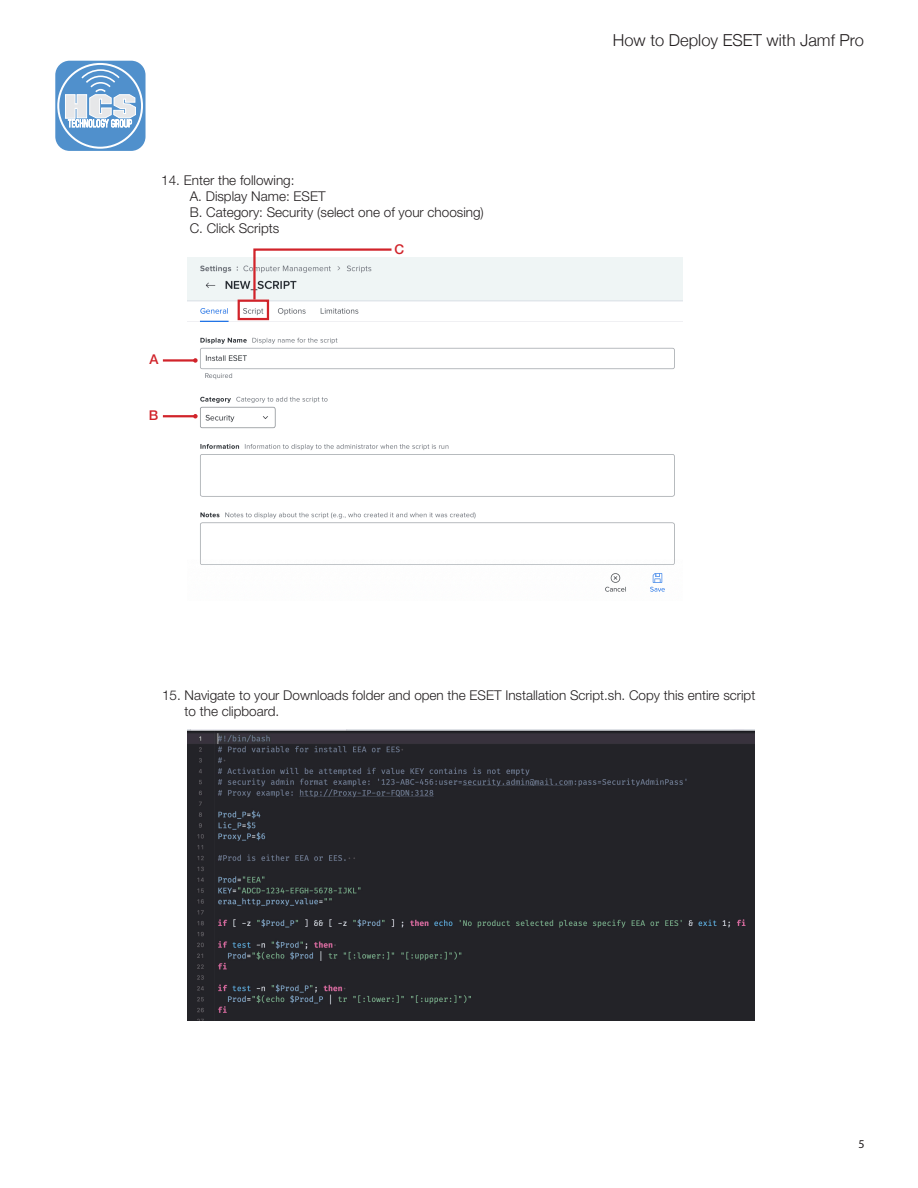
<style>
.page{position:relative;width:918px;height:1188px;background:#fff}
.page>*{position:absolute;margin:0;border:0;box-sizing:border-box;transform-origin:0 0}
.t1{font:300 16.5px "Helvetica Neue";color:#231f20}
.Copy-space_numbering{font:300 13.5px/16.2px "Helvetica Neue LT Std";color:#231f20}
.Copy-Helvetica_Light{font:300 13.5px "Helvetica Neue LT Std";color:#231f20}
.Copy-Helvetica_Lighg{font:300 13.5px "Helvetica Neue LT Std";color:#231f20}
.Copy-space_numbering-2{font:500 13.5px "Helvetica Neue LT Std";color:#d1232a}
.t2{font:12px "Myriad Pro";color:#231f20}
</style>
<div class="page">
<svg style="left:54px;top:59px;width:93px;height:93px"></svg>
<div style="left:55px;top:61px;width:91px;height:90px;background:#5090cc;border-radius:14px"></div>
<svg style="left:65px;top:68px;width:71px;height:61px"></svg>
<div style="left:57px;top:63px;width:86px;height:86px;border:2px solid #fff;border-radius:50%"></div>
<img style="left:187px;top:257px;width:495px;height:335px">
<img style="left:187px;top:730px;width:568px;height:290px">
<hr style="left:163px;top:415px;width:32px;height:2px;background:#d1232a">
<svg style="left:193px;top:414px;width:5px;height:4px"></svg>
<hr style="left:163px;top:359px;width:32px;height:3px;background:#d1232a">
<svg style="left:193px;top:358px;width:5px;height:5px"></svg>
<div style="left:238px;top:300px;width:31px;height:20px;border:2px solid #d1232a"></div>
<svg style="left:252px;top:248px;width:142px;height:54px"></svg>
<p class="Copy-Helvetica_Lighg" style="left:161px;top:172px;width:135px">14. Enter the following:</p>
<p class="Copy-Helvetica_Light" style="left:190px;top:188px;width:137px">A. Display Name: ESET</p>
<p class="Copy-Helvetica_Light" style="left:190px;top:204px;width:296px">B. Category: Security (select one of your choosing)</p>
<p class="Copy-Helvetica_Light" style="left:190px;top:220px;width:91px">C. Click Scripts</p>
<p class="Copy-space_numbering-2" style="left:149px;top:351px;width:11px">A</p>
<p class="Copy-space_numbering-2" style="left:149px;top:407px;width:11px">B</p>
<p class="Copy-space_numbering-2" style="left:395px;top:241px;width:11px">C</p>
<p class="t1" style="left:613px;top:26px;width:253px">How to Deploy ESET with Jamf Pro</p>
<p class="Copy-space_numbering" style="left:184px;top:687px;width:572px;text-indent:-22px">15. Navigate to your Downloads folder and open the ESET Installation Script.sh. Copy this entire script to the clipboard.</p>
<p class="t2" style="left:858px;top:1136px;width:8px">5</p>
</div>
